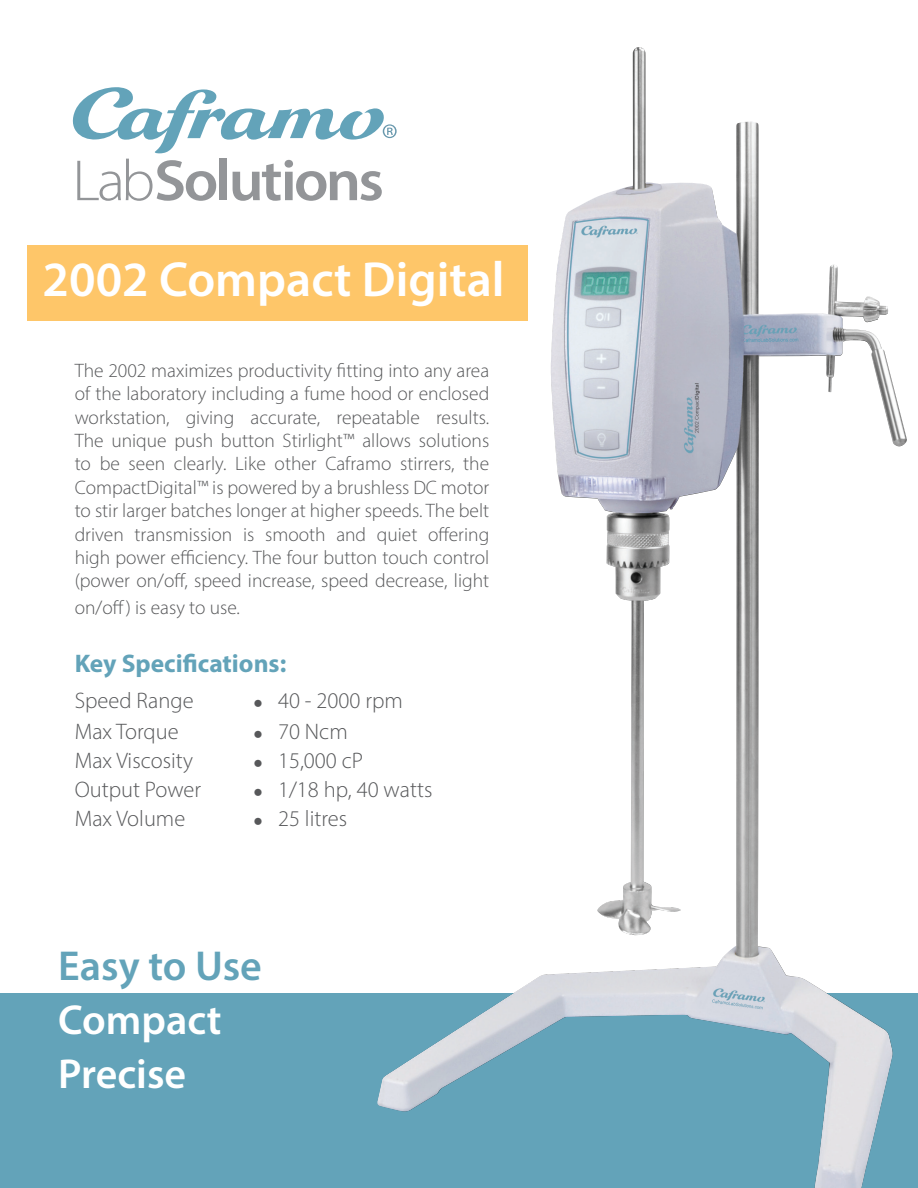
<style>
.page{position:relative;width:918px;height:1188px;background:#fff}
.page>*{position:absolute;margin:0;border:0;box-sizing:border-box;transform-origin:0 0}
.t1{font:600 49.5px "Myriad Pro";color:#fff}
.t2{font:600 42px "Myriad Pro";color:#fff}
.t3{font:600 42px "Myriad Pro";color:#63a3b9}
.t4{font:700 25.5px "Myriad Pro";color:#63a3b9}
.t5{font:300 22.5px "Myriad Pro";color:#57585a}
.t6{font:300 19.5px/23.4px "Myriad Pro";color:#57585a;text-align:justify}
.s1{font-family:"Times New Roman";font-weight:700;font-size:16.5px}
</style>
<div class="page">
<div style="left:27px;top:245px;width:501px;height:76px;background:#fec669"></div>
<div style="left:0;top:994px;width:918px;height:194px;background:#63a3b9"></div>
<svg style="left:77px;top:159px;width:139px;height:42px"></svg>
<div style="left:220px;top:159px;width:7px;height:41px;background:#939598"></div>
<svg style="left:233px;top:160px;width:143px;height:41px"></svg>
<svg style="left:72px;top:87px;width:304px;height:66px"></svg>
<img style="left:376px;top:53px;width:517px;height:1135px">
<p class="t1" style="left:43px;top:248px;width:463px">2002 Compact Digital</p>
<p class="t6" style="left:75px;top:358px;width:416px">The 2002 maximizes productivity fitting into any area of the laboratory including a fume hood or enclosed workstation, giving accurate, repeatable results.<br>The unique push button Stirlight™ allows solutions to be seen clearly. Like other Caframo stirrers, the CompactDigital™ is powered by a brushless DC motor to stir larger batches longer at higher speeds. The belt</p>
<p class="t6" style="left:75px;top:522px;width:416px">driven transmission is smooth and quiet offering high power efficiency. The four button touch control (power on/off, speed increase, speed decrease, light</p>
<p class="t6" style="left:75px;top:596px;width:167px">on/off) is easy to use.</p>
<p class="t4" style="left:75px;top:647px;width:213px">Key Specifications:</p>
<p class="t5" style="left:75px;top:687px;width:120px">Speed Range</p>
<p class="t5" style="left:253px;top:687px;width:151px"><span class="s1">●</span> 40 - 2000 rpm</p>
<p class="t5" style="left:75px;top:718px;width:105px">Max Torque</p>
<p class="t5" style="left:253px;top:718px;width:96px"><span class="s1">●</span> 70 Ncm</p>
<p class="t5" style="left:75px;top:747px;width:120px">Max Viscosity</p>
<p class="t5" style="left:253px;top:747px;width:111px"><span class="s1">●</span> 15,000 cP</p>
<p class="t5" style="left:75px;top:776px;width:128px">Output Power</p>
<p class="t5" style="left:253px;top:776px;width:181px"><span class="s1">●</span> 1/18 hp, 40 watts</p>
<p class="t5" style="left:75px;top:805px;width:112px">Max Volume</p>
<p class="t5" style="left:253px;top:805px;width:95px"><span class="s1">●</span> 25 litres</p>
<p class="t3" style="left:58px;top:939px;width:205px">Easy to Use</p>
<p class="t2" style="left:58px;top:993px;width:165px">Compact</p>
<p class="t2" style="left:58px;top:1047px;width:130px">Precise</p>
</div>
